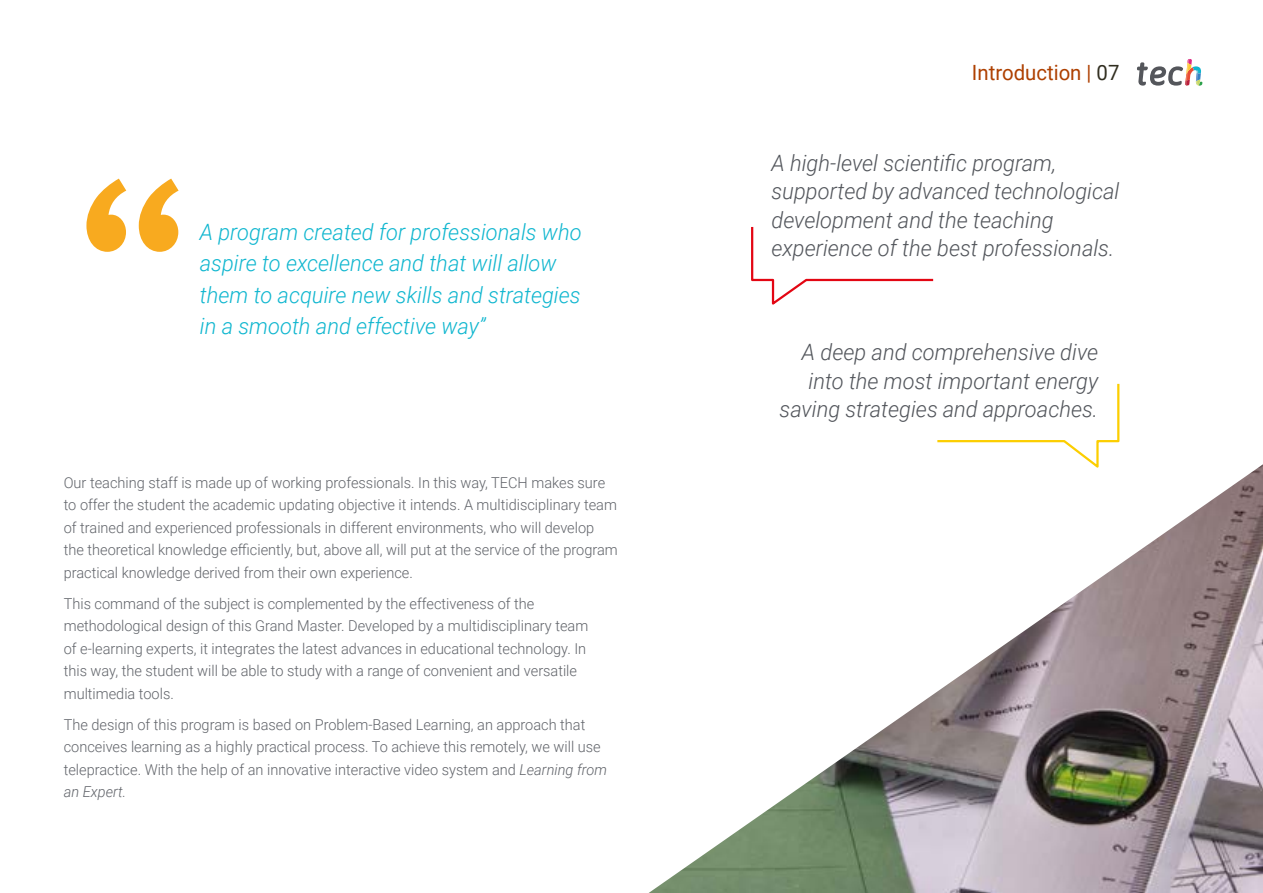
<style>
.page{position:relative;width:1263px;height:893px;background:#fff}
.page>*{position:absolute;margin:0;border:0;box-sizing:border-box;transform-origin:0 0}
.t1{font:italic 300 22.5px/28.5px "Roboto";color:#52555b}
.t2{font:italic 300 22.5px/31.5px "Roboto";color:#0fb6cf}
.t3{font:21px "Roboto";color:#ae4000}
.t4{font:300 15px/22.5px "Roboto";color:#61646a}
.s1{font-style:italic}
.s2{color:#312e20}
</style>
<div class="page">
<svg style="left:86px;top:179px;width:93px;height:73px"></svg>
<img style="left:649px;top:464px;width:614px;height:429px">
<svg style="left:751px;top:227px;width:183px;height:78px"></svg>
<svg style="left:1137px;top:59px;width:65px;height:27px"></svg>
<svg style="left:935px;top:383px;width:185px;height:88px"></svg>
<h1 class="t2" style="left:200px;top:215px;width:383px">A program created for professionals who aspire to excellence and that will allow them to acquire new skills and strategies in a smooth and effective way”</h1>
<p class="t4" style="left:64px;top:470px;width:555px">Our teaching staff is made up of working professionals. In this way, TECH makes sure to offer the student the academic updating objective it intends. A multidisciplinary team of trained and experienced professionals in different environments, who will develop the theoretical knowledge efficiently, but, above all, will put at the service of the program practical knowledge derived from their own experience.</p>
<p class="t4" style="left:64px;top:591px;width:526px">This command of the subject is complemented by the effectiveness of the methodological design of this Grand Master. Developed by a multidisciplinary team of e-learning experts, it integrates the latest advances in educational technology. In this way, the student will be able to study with a range of convenient and versatile multimedia tools.</p>
<p class="t4" style="left:64px;top:712px;width:545px">The design of this program is based on Problem-Based Learning, an approach that conceives learning as a highly practical process. To achieve this remotely, we will use telepractice. With the help of an innovative interactive video system and <span class="s1">Learning from an Expert.</span></p>
<h2 class="t3" style="left:972px;top:57px;width:149px">Introduction | <span class="s2">07</span></h2>
<h1 class="t1" style="left:771px;top:148px;width:349px">A high-level scientific program, supported by advanced technological development and the teaching experience of the best professionals.</h1>
<h1 class="t1" style="left:779px;top:337px;width:320px;text-align:right">A deep and comprehensive dive into the most important energy saving strategies and approaches.</h1>
</div>
